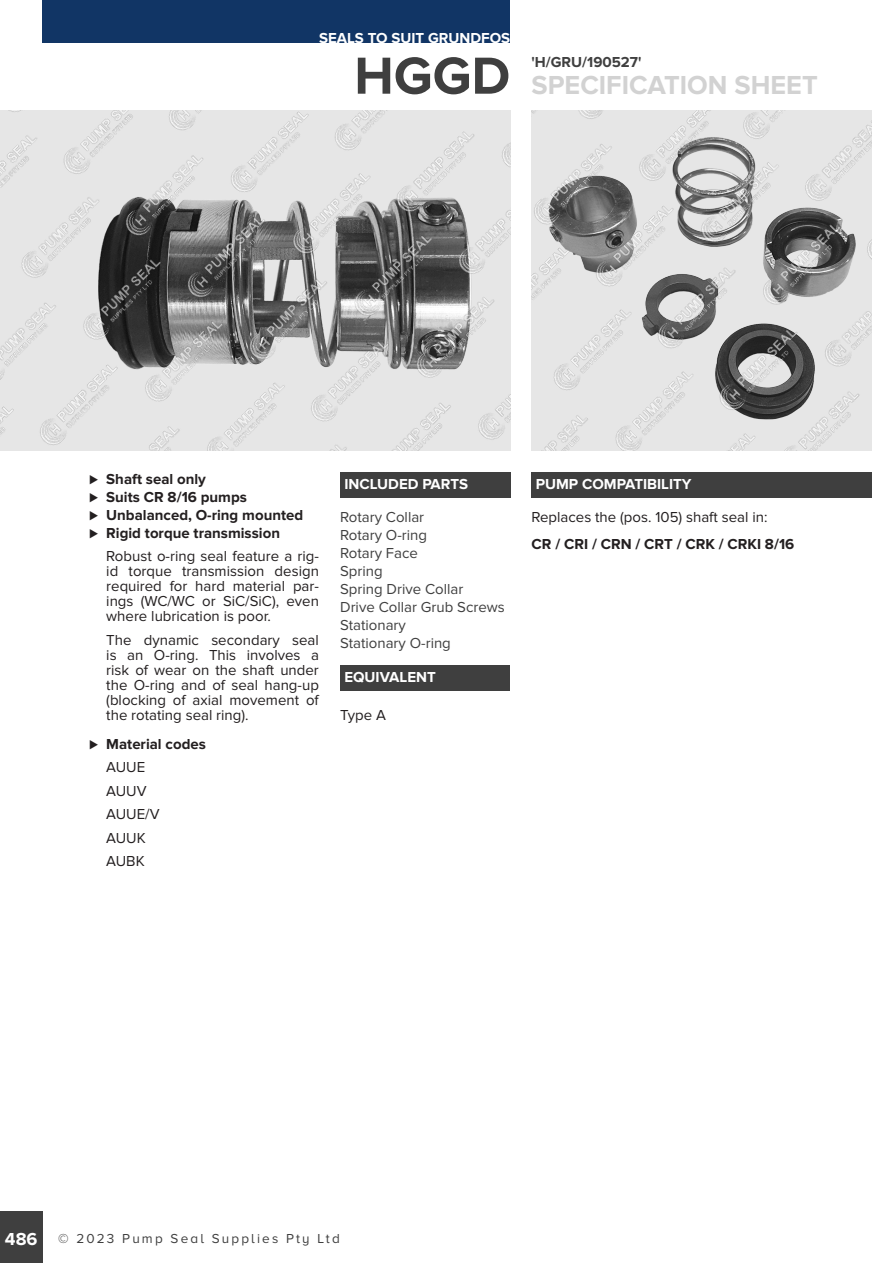
<style>
.page{position:relative;width:893px;height:1263px;background:#fff}
.page>*{position:absolute;margin:0;border:0;box-sizing:border-box;transform-origin:0 0}
.SPEC_SHEET_HEADING{font:700 54px "Proxima Nova";color:#3f3f3f}
.SPECIFICATION_SHEET{font:700 27px "Proxima Nova";color:#d2d2d2}
.TEXT_DESCRIPTION{font:15px/15px "Proxima Nova";color:#231f20;text-align:justify}
.t1{font:700 15px "Proxima Nova";color:#231f20}
.PARTS_LIST{font:15px "Proxima Nova";color:#3f3f3f}
.BLACK_BAR_HEADINGS{font:700 15px "Proxima Nova";color:#fff}
.COMMON_TERM{font:700 15px "Proxima Nova";color:#3f3f3f}
.EQUIVALENT{font:15px "Proxima Nova";color:#231f20}
.t2{font:13.5px "Proxima Nova A";letter-spacing:.16em;color:#3f3f3f}
.s1{font-family:"Proxima Nova";font-weight:700;font-size:18px;color:#fff}
</style>
<div class="page">
<div style="left:0;top:1212px;width:43px;height:51px;background:#3f3f3f"></div>
<div style="left:43px;top:0;width:467px;height:43px;background:#113565"></div>
<img style="left:531px;top:111px;width:341px;height:340px">
<img style="left:0;top:111px;width:510px;height:340px">
<div style="left:531px;top:472px;width:341px;height:25px;background:#3f3f3f"></div>
<div style="left:340px;top:472px;width:170px;height:25px;background:#3f3f3f"></div>
<div style="left:340px;top:665px;width:170px;height:26px;background:#3f3f3f"></div>
<p class="BLACK_BAR_HEADINGS" style="left:319px;top:29px;width:193px">SEALS TO SUIT GRUNDFOS</p>
<p class="SPEC_SHEET_HEADING" style="left:354px;top:45px;width:158px">HGGD</p>
<p class="COMMON_TERM" style="left:531px;top:53px;width:111px">'H/GRU/190527'</p>
<p class="SPECIFICATION_SHEET" style="left:531px;top:69px;width:288px">SPECIFICATION SHEET</p>
<p class="t1" style="left:89px;top:470px;width:118px">⊲ Shaft seal only</p>
<p class="t1" style="left:89px;top:488px;width:159px">⊲ Suits CR 8/16 pumps</p>
<p class="t1" style="left:89px;top:506px;width:215px">⊲ Unbalanced, O-ring mounted</p>
<p class="t1" style="left:89px;top:524px;width:192px">⊲ Rigid torque transmission</p>
<p class="TEXT_DESCRIPTION" style="left:106px;top:549px;width:214px">Robust o-ring seal feature a rig&shy;id torque transmission design required for hard material par&shy;ings (WC/WC or SiC/SiC), even where lubrication is poor.</p>
<p class="TEXT_DESCRIPTION" style="left:106px;top:633px;width:214px">The dynamic secondary seal is an O-ring. This involves a risk of wear on the shaft under the O-ring and of seal hang-up (blocking of axial movement of the rotating seal ring).</p>
<p class="t1" style="left:89px;top:735px;width:118px">⊲ Material codes</p>
<p class="TEXT_DESCRIPTION" style="left:106px;top:760px;width:41px">AUUE</p>
<p class="TEXT_DESCRIPTION" style="left:106px;top:783px;width:42px">AUUV</p>
<p class="TEXT_DESCRIPTION" style="left:106px;top:807px;width:55px">AUUE/V</p>
<p class="TEXT_DESCRIPTION" style="left:106px;top:830px;width:41px">AUUK</p>
<p class="TEXT_DESCRIPTION" style="left:106px;top:854px;width:40px">AUBK</p>
<p class="BLACK_BAR_HEADINGS" style="left:344px;top:476px;width:125px">INCLUDED PARTS</p>
<p class="PARTS_LIST" style="left:340px;top:508px;width:86px">Rotary Collar</p>
<p class="PARTS_LIST" style="left:340px;top:526px;width:88px">Rotary O-ring</p>
<p class="PARTS_LIST" style="left:340px;top:544px;width:79px">Rotary Face</p>
<p class="PARTS_LIST" style="left:340px;top:562px;width:44px">Spring</p>
<p class="PARTS_LIST" style="left:340px;top:580px;width:125px">Spring Drive Collar</p>
<p class="PARTS_LIST" style="left:340px;top:598px;width:166px">Drive Collar Grub Screws</p>
<p class="PARTS_LIST" style="left:340px;top:616px;width:67px">Stationary</p>
<p class="PARTS_LIST" style="left:340px;top:634px;width:112px">Stationary O-ring</p>
<p class="BLACK_BAR_HEADINGS" style="left:344px;top:669px;width:93px">EQUIVALENT</p>
<p class="EQUIVALENT" style="left:340px;top:706px;width:47px">Type A</p>
<p class="BLACK_BAR_HEADINGS" style="left:536px;top:476px;width:157px">PUMP COMPATIBILITY</p>
<p class="TEXT_DESCRIPTION" style="left:531px;top:510px;width:237px">Replaces the (pos. 105) shaft seal in:</p>
<p class="t1" style="left:531px;top:535px;width:264px">CR / CRI / CRN / CRT / CRK / CRKI 8/16</p>
<p class="t2" style="left:5px;top:1231px;width:336px"><span class="s1">486</span> © 2023 Pump Seal Supplies Pty Ltd</p>
</div>
